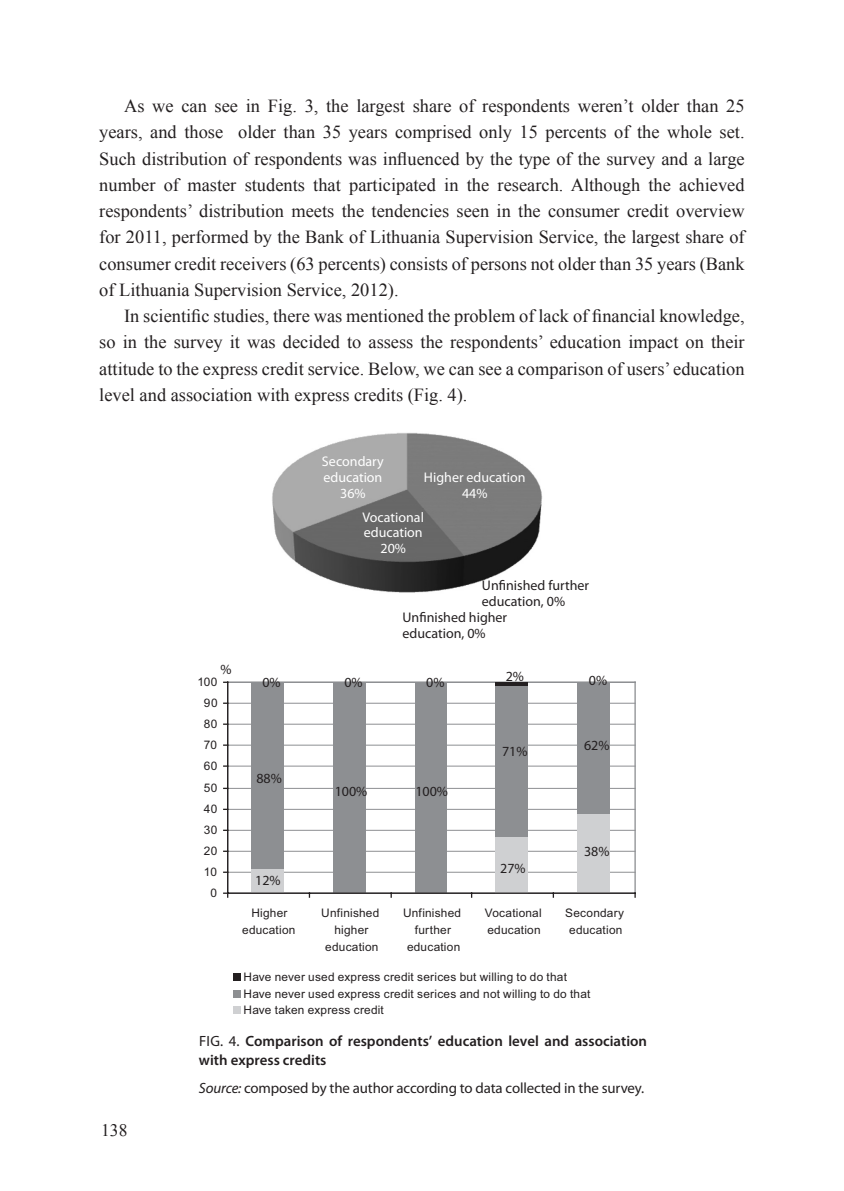
<style>
.page{position:relative;width:844px;height:1191px;background:#fff}
.page>*{position:absolute;margin:0;border:0;box-sizing:border-box;transform-origin:0 0}
.t1{font:18.38px/26.2px "Times New Roman";color:#231f20;text-align:justify}
.t2{font:17.5px "Times New Roman";color:#231f20}
.t3{font:600 14.88px/19.2px "Myriad Pro";color:#231f20}
.t4{font:14.88px "Myriad Pro";letter-spacing:-.01em;color:#231f20}
.t5{font:14px "Myriad Pro";color:#231f20}
.t6{font:14px/15.8px "Myriad Pro";color:#fff;text-align:center}
.t7{font:11.72px/17px "Arial";letter-spacing:.015em;color:#231f20;text-align:center}
.s1{font-weight:400}
.s2{font-style:italic}
</style>
<div class="page">
<img style="left:272px;top:433px;width:271px;height:160px">
<hr style="left:228px;top:872px;width:407px;height:1px;background:#8d8f92">
<hr style="left:228px;top:851px;width:407px;height:1px;background:#8d8f92">
<hr style="left:228px;top:830px;width:407px;height:1px;background:#8d8f92">
<hr style="left:228px;top:809px;width:407px;height:1px;background:#8d8f92">
<hr style="left:228px;top:788px;width:407px;height:1px;background:#8d8f92">
<hr style="left:228px;top:766px;width:407px;height:1px;background:#8d8f92">
<hr style="left:228px;top:745px;width:407px;height:1px;background:#8d8f92">
<hr style="left:228px;top:724px;width:407px;height:1px;background:#8d8f92">
<hr style="left:228px;top:703px;width:407px;height:1px;background:#8d8f92">
<hr style="left:228px;top:681px;width:407px;height:2px;background:#8d8f92">
<hr style="left:634px;top:682px;width:1px;height:211px;background:#8d8f92">
<div style="left:251px;top:868px;width:33px;height:25px;background:#cfd0d2"></div>
<div style="left:495px;top:837px;width:33px;height:56px;background:#cfd0d2"></div>
<div style="left:577px;top:813px;width:33px;height:80px;background:#cfd0d2"></div>
<div style="left:251px;top:682px;width:33px;height:186px;background:#8d8f92"></div>
<div style="left:333px;top:682px;width:33px;height:211px;background:#8d8f92"></div>
<div style="left:415px;top:682px;width:31px;height:211px;background:#8d8f92"></div>
<div style="left:495px;top:686px;width:33px;height:151px;background:#8d8f92"></div>
<div style="left:577px;top:682px;width:33px;height:131px;background:#8d8f92"></div>
<hr style="left:495px;top:682px;width:33px;height:4px;background:#231f20">
<hr style="left:227px;top:682px;width:1px;height:211px;background:#231f20">
<hr style="left:228px;top:892px;width:407px;height:2px;background:#231f20">
<div style="left:233px;top:973px;width:8px;height:8px;background:#231f20"></div>
<div style="left:233px;top:990px;width:8px;height:8px;background:#8d8f92"></div>
<div style="left:233px;top:1006px;width:8px;height:7px;background:#cfd0d2"></div>
<p class="t1" style="left:99px;top:92px;width:646px;text-indent:25px">As we can see in Fig. 3, the largest share of respondents weren’t older than 25 years, and those older than 35 years comprised only 15 percents of the whole set.<br>Such distribution of respondents was influenced by the type of the survey and a large number of master students that participated in the research. Although the achieved respondents’ distribution meets the tendencies seen in the consumer credit overview for 2011, performed by the Bank of Lithuania Supervision Service, the largest share of consumer credit receivers (63 percents) consists of persons not older than 35 years (Bank of Lithuania Supervision Service, 2012).</p>
<p class="t1" style="left:99px;top:302px;width:646px;text-indent:25px">In scientific studies, there was mentioned the problem of lack of financial knowledge, so in the survey it was decided to assess the respondents’ education impact on their attitude to the express credit service. Below, we can see a comparison of users’ education level and association with express credits (Fig. 4).</p>
<p class="t6" style="left:322px;top:453px;width:63px">Secondary education<br>36%</p>
<p class="t6" style="left:362px;top:509px;width:63px">Vocational education<br>20%</p>
<p class="t6" style="left:424px;top:469px;width:103px">Higher education<br>44%</p>
<p class="t5" style="left:220px;top:660px;width:13px">%</p>
<p class="t7" style="left:197px;top:673px;width:22px">100</p>
<p class="t7" style="left:204px;top:694px;width:15px">90</p>
<p class="t7" style="left:204px;top:715px;width:15px">80</p>
<p class="t7" style="left:204px;top:736px;width:15px">70</p>
<p class="t7" style="left:204px;top:757px;width:15px">60</p>
<p class="t7" style="left:204px;top:780px;width:15px">50</p>
<p class="t7" style="left:204px;top:800px;width:15px">40</p>
<p class="t7" style="left:204px;top:821px;width:15px">30</p>
<p class="t7" style="left:204px;top:842px;width:15px">20</p>
<p class="t7" style="left:204px;top:863px;width:15px">10</p>
<p class="t7" style="left:210px;top:884px;width:8px">0</p>
<p class="t5" style="left:482px;top:577px;width:109px">Unfinished further</p>
<p class="t5" style="left:482px;top:593px;width:85px">education, 0%</p>
<p class="t5" style="left:402px;top:609px;width:106px">Unfinished higher</p>
<p class="t5" style="left:402px;top:624px;width:85px">education, 0%</p>
<p class="t5" style="left:262px;top:673px;width:20px">0%</p>
<p class="t5" style="left:344px;top:674px;width:20px">0%</p>
<p class="t5" style="left:426px;top:674px;width:20px">0%</p>
<p class="t5" style="left:256px;top:770px;width:27px">88%</p>
<p class="t5" style="left:255px;top:871px;width:27px">12%</p>
<p class="t5" style="left:334px;top:782px;width:34px">100%</p>
<p class="t5" style="left:415px;top:782px;width:34px">100%</p>
<p class="t5" style="left:505px;top:667px;width:20px">2%</p>
<p class="t5" style="left:588px;top:672px;width:20px">0%</p>
<p class="t5" style="left:502px;top:742px;width:27px">71%</p>
<p class="t5" style="left:500px;top:859px;width:27px">27%</p>
<p class="t5" style="left:584px;top:736px;width:27px">62%</p>
<p class="t5" style="left:584px;top:842px;width:27px">38%</p>
<p class="t7" style="left:242px;top:904px;width:55px">Higher education</p>
<p class="t7" style="left:321px;top:904px;width:59px">Unfinished higher education</p>
<p class="t7" style="left:403px;top:904px;width:59px">Unfinished further education</p>
<p class="t7" style="left:484px;top:904px;width:58px;text-align:left">Vocational education</p>
<p class="t7" style="left:565px;top:904px;width:60px">Secondary education</p>
<p class="t7" style="left:243px;top:968px;width:348px;text-align:left">Have never used express credit serices but willing to do that<br>Have never used express credit serices and not willing to do that</p>
<p class="t7" style="left:243px;top:1001px;width:142px">Have taken express credit</p>
<p class="t2" style="left:101px;top:1118px;width:28px">138</p>
<p class="t3" style="left:199px;top:1031px;width:449px"><span class="s1">FIG. 4.</span> Comparison of respondents’ education level and association with express credits</p>
<p class="t4" style="left:199px;top:1078px;width:446px"><span class="s2">Source:</span> composed by the author according to data collected in the survey.</p>
</div>
